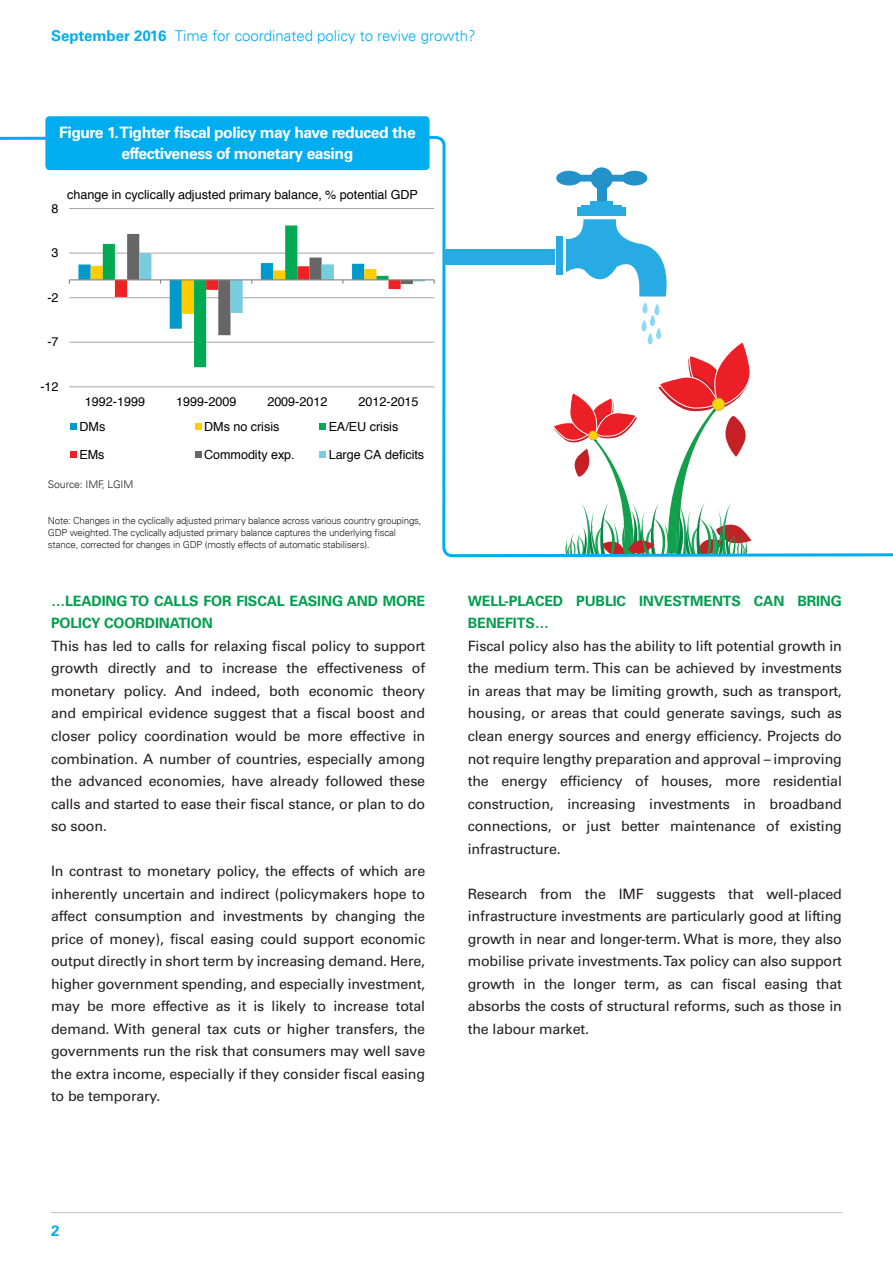
<style>
.page{position:relative;width:893px;height:1263px;background:#fff}
.page>*{position:absolute;margin:0;border:0;box-sizing:border-box;transform-origin:0 0}
.Graph_Title{font:700 15.75px/21px "Univers LT Std";letter-spacing:-.03em;color:#fff;text-align:center}
.t1{font:300 15px "Univers LT";color:#00aeef}
.t2{font:700 15px "Univers LT Std";color:#00aeef}
.Body_Copy{font:14.25px/22.5px "Univers LT Std";letter-spacing:-.01em;color:#231f20;text-align:justify}
.Body_Copy_Heading_gr{font:700 14.25px/22.5px "Univers LT Std";letter-spacing:-.01em;color:#009e4d}
.t3{font:12.6px "Helvetica";color:#000}
.Source{font:300 10.5px "Univers LT";letter-spacing:-.01em;color:#231f20}
.Source-2{font:300 9.75px/12px "Univers LT";letter-spacing:-.02em;color:#231f20}
.s1{font-family:"Univers LT Std";font-weight:700}
.s2{font-size:10.5px}
</style>
<div class="page">
<hr style="left:51px;top:1212px;width:791px;height:1px;background:#c7c8ca">
<svg style="left:0;top:135px;width:893px;height:423px"></svg>
<div style="left:45px;top:116px;width:385px;height:54px;background:#00aeef;border-radius:4px"></div>
<svg style="left:566px;top:219px;width:108px;height:77px"></svg>
<div style="left:591px;top:167px;width:22px;height:23px;background:#2392c9;border-radius:50%"></div>
<div style="left:597px;top:178px;width:9px;height:23px;background:#2392c9"></div>
<hr style="left:590px;top:201px;width:23px;height:4px;background:#27abe2">
<div style="left:582px;top:205px;width:40px;height:5px;background:#27abe2"></div>
<div style="left:578px;top:208px;width:48px;height:8px;background:#27abe2"></div>
<div style="left:563px;top:175px;width:77px;height:7px;background:#2392c9;border-radius:3px"></div>
<div style="left:622px;top:171px;width:25px;height:15px;background:#2392c9;border-radius:50%"></div>
<div style="left:556px;top:171px;width:26px;height:15px;background:#2392c9;border-radius:50%"></div>
<div style="left:556px;top:236px;width:7px;height:38px;background:#27abe2"></div>
<div style="left:445px;top:249px;width:110px;height:15px;background:#27abe2"></div>
<svg style="left:550px;top:302px;width:205px;height:256px"></svg>
<p class="t1" style="left:51px;top:26px;width:426px"><span class="s1">September 2016</span> Time for coordinated policy to revive growth?</p>
<p class="Graph_Title" style="left:59px;top:122px;width:358px">Figure 1. Tighter fiscal policy may have reduced the effectiveness of monetary easing</p>
<p class="t3" style="left:52px;top:200px;width:9px">8</p>
<p class="t3" style="left:67px;top:186px;width:352px">change in cyclically adjusted primary balance, % potential GDP</p>
<p class="t3" style="left:52px;top:244px;width:9px">3</p>
<p class="t3" style="left:47px;top:289px;width:13px">-2</p>
<p class="t3" style="left:47px;top:333px;width:13px">-7</p>
<p class="t3" style="left:40px;top:378px;width:20px">-12</p>
<p class="t3" style="left:85px;top:393px;width:62px">1992-1999</p>
<p class="t3" style="left:176px;top:393px;width:62px">1999-2009</p>
<p class="t3" style="left:267px;top:393px;width:61px">2009-2012</p>
<p class="t3" style="left:359px;top:393px;width:61px">2012-2015</p>
<p class="t3" style="left:79px;top:418px;width:27px">DMs</p>
<p class="t3" style="left:204px;top:418px;width:77px">DMs no crisis</p>
<p class="t3" style="left:329px;top:418px;width:71px">EA/EU crisis</p>
<p class="t3" style="left:79px;top:446px;width:27px">EMs</p>
<p class="t3" style="left:204px;top:446px;width:92px">Commodity exp.</p>
<p class="t3" style="left:329px;top:446px;width:97px">Large CA deficits</p>
<p class="Source" style="left:48px;top:477px;width:87px">Source: IMF, LGIM</p>
<p class="Source-2" style="left:48px;top:515px;width:375px">Note: Changes in the cyclically adjusted primary balance across various country groupings,<br>GDP weighted. The cyclically adjusted primary balance captures the underlying fiscal stance, corrected for changes in GDP (mostly effects of automatic stabilisers)<span class="s2">.</span></p>
<p class="Body_Copy_Heading_gr" style="left:51px;top:590px;width:376px">…LEADING TO CALLS FOR FISCAL EASING AND MORE<br>POLICY COORDINATION</p>
<p class="Body_Copy" style="left:51px;top:635px;width:376px">This has led to calls for relaxing fiscal policy to support growth directly and to increase the effectiveness of monetary policy. And indeed, both economic theory and empirical evidence suggest that a fiscal boost and closer policy coordination would be more effective in combination. A number of countries, especially among the advanced economies, have already followed these calls and started to ease their fiscal stance, or plan to do so soon.</p>
<p class="Body_Copy" style="left:51px;top:860px;width:376px">In contrast to monetary policy, the effects of which are inherently uncertain and indirect (policymakers hope to affect consumption and investments by changing the price of money), fiscal easing could support economic output directly in short term by increasing demand. Here, higher government spending, and especially investment, may be more effective as it is likely to increase total demand. With general tax cuts or higher transfers, the governments run the risk that consumers may well save the extra income, especially if they consider fiscal easing to be temporary.</p>
<p class="Body_Copy_Heading_gr" style="left:468px;top:590px;width:376px">WELL-PLACED PUBLIC INVESTMENTS CAN BRING<br>BENEFITS…</p>
<p class="Body_Copy" style="left:468px;top:635px;width:376px">Fiscal policy also has the ability to lift potential growth in the medium term. This can be achieved by investments in areas that may be limiting growth, such as transport, housing, or areas that could generate savings, such as clean energy sources and energy efficiency. Projects do not require lengthy preparation and approval – improving the energy efficiency of houses, more residential construction, increasing investments in broadband connections, or just better maintenance of existing infrastructure.</p>
<p class="Body_Copy" style="left:468px;top:882px;width:376px">Research from the IMF suggests that well-placed infrastructure investments are particularly good at lifting growth in near and longer-term. What is more, they also mobilise private investments. Tax policy can also support growth in the longer term, as can fiscal easing that absorbs the costs of structural reforms, such as those in the labour market.</p>
<p class="t2" style="left:51px;top:1221px;width:10px">2</p>
</div>
